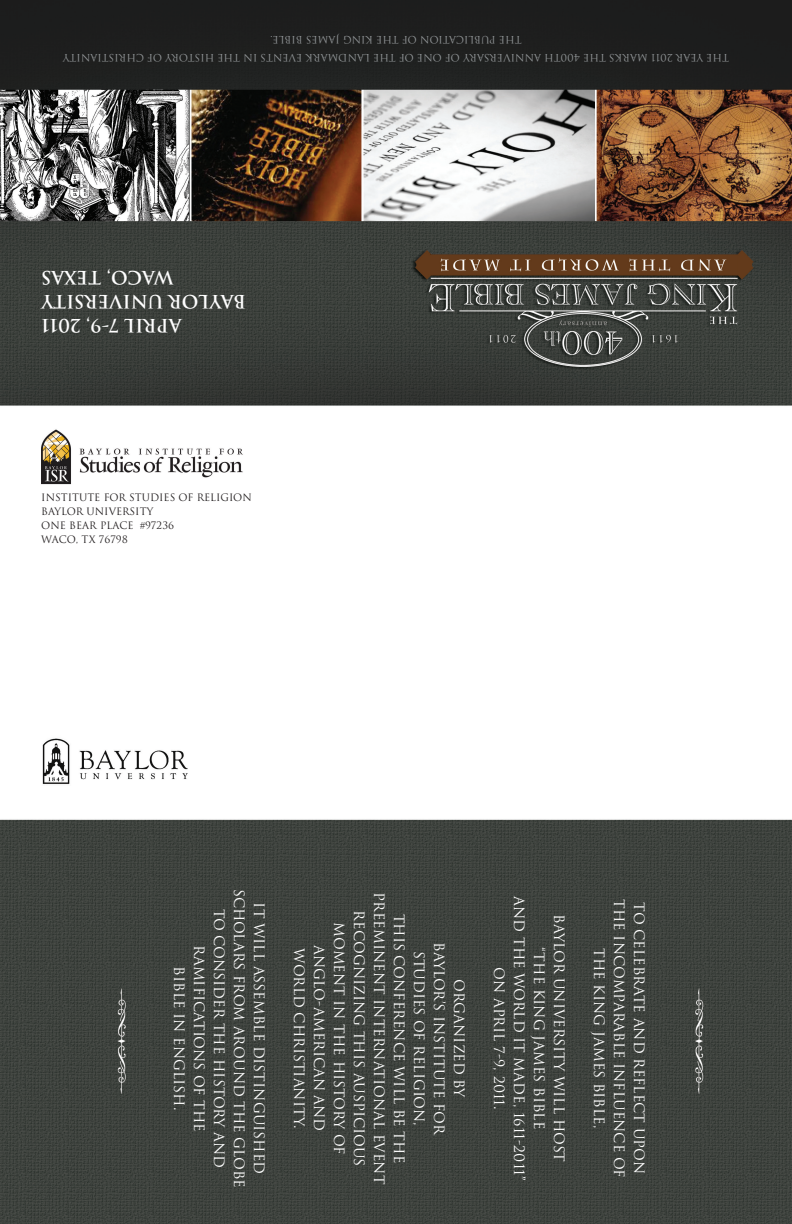
<style>
.page{position:relative;width:792px;height:1224px;background:#fff}
.page>*{position:absolute;margin:0;border:0;box-sizing:border-box;transform-origin:0 0}
.t1{font:700 18px "Trajan";color:#fff}
.t2{font:14px "Trajan";color:#fff}
.t3{font:10px "Trajan";color:#939799}
.t4{font:10px "Trajan";color:#231f20}
.s1{font-family:"Times New Roman"}
</style>
<div class="page">
<img style="left:0;top:0;width:792px;height:1224px">
<p class="t3" style="left:522px;top:45px;width:253px;rotate:-180deg">THE PUBLICATION OF THE KING JAMES BIBLE.</p>
<p class="t3" style="left:729px;top:63px;width:668px;rotate:-180deg">THE YEAR 2011 MARKS THE 400TH ANNIVERSARY OF ONE OF THE LANDMARK EVENTS IN THE HISTORY OF CHRISTIANITY</p>
<p class="t1" style="left:174px;top:289px;width:134px;rotate:-180deg">WACO, TEXAS</p>
<p class="t1" style="left:246px;top:313px;width:206px;rotate:-180deg">BAYLOR UNIVERSITY</p>
<p class="t1" style="left:181px;top:337px;width:142px;rotate:-180deg">APRIL 7-9, 2011</p>
<p class="t4" style="left:41px;top:492px;width:212px">INSTITUTE FOR STUDIES OF RELIGION</p>
<p class="t4" style="left:41px;top:506px;width:114px">BAYLOR UNIVERSITY</p>
<p class="t4" style="left:41px;top:520px;width:134px">ONE BEAR PLACE <span class="s1">#</span>97236</p>
<p class="t4" style="left:41px;top:534px;width:88px">WACO, TX 76798</p>
<p class="t2" style="left:188px;top:966px;width:145px;rotate:90deg">BIBLE IN ENGLISH.</p>
<p class="t2" style="left:208px;top:945px;width:188px;rotate:90deg">RAMIFICATIONS OF THE</p>
<p class="t2" style="left:228px;top:909px;width:261px;rotate:90deg">TO CONSIDER THE HISTORY AND</p>
<p class="t2" style="left:248px;top:889px;width:301px;rotate:90deg">SCHOLARS FROM AROUND THE GLOBE</p>
<p class="t2" style="left:268px;top:902px;width:273px;rotate:90deg">IT WILL ASSEMBLE DISTINGUISHED</p>
<p class="t2" style="left:308px;top:948px;width:181px;rotate:90deg">WORLD CHRISTIANITY.</p>
<p class="t2" style="left:328px;top:945px;width:188px;rotate:90deg">ANGLO-AMERICAN AND</p>
<p class="t2" style="left:348px;top:922px;width:234px;rotate:90deg">MOMENT IN THE HISTORY OF</p>
<p class="t2" style="left:368px;top:910px;width:257px;rotate:90deg">RECOGNIZING THIS AUSPICIOUS</p>
<p class="t2" style="left:388px;top:892px;width:293px;rotate:90deg">PREEMINENT INTERNATIONAL EVENT</p>
<p class="t2" style="left:408px;top:914px;width:251px;rotate:90deg">THIS CONFERENCE WILL BE THE</p>
<p class="t2" style="left:428px;top:951px;width:177px;rotate:90deg">STUDIES OF RELIGION,</p>
<p class="t2" style="left:448px;top:942px;width:195px;rotate:90deg">BAYLOR’S INSTITUTE FOR</p>
<p class="t2" style="left:468px;top:979px;width:121px;rotate:90deg">ORGANIZED BY</p>
<p class="t2" style="left:528px;top:896px;width:285px;rotate:90deg">AND THE WORLD IT MADE, 1611-2011”</p>
<p class="t2" style="left:548px;top:947px;width:183px;rotate:90deg">“THE KING JAMES BIBLE</p>
<p class="t2" style="left:508px;top:967px;width:144px;rotate:90deg">ON APRIL 7-9, 2011.</p>
<p class="t2" style="left:568px;top:914px;width:249px;rotate:90deg">BAYLOR UNIVERSITY WILL HOST</p>
<p class="t2" style="left:608px;top:948px;width:182px;rotate:90deg">THE KING JAMES BIBLE,</p>
<p class="t2" style="left:628px;top:899px;width:280px;rotate:90deg">THE INCOMPARABLE INFLUENCE OF</p>
<p class="t2" style="left:648px;top:902px;width:273px;rotate:90deg">TO CELEBRATE AND REFLECT UPON</p>
</div>
